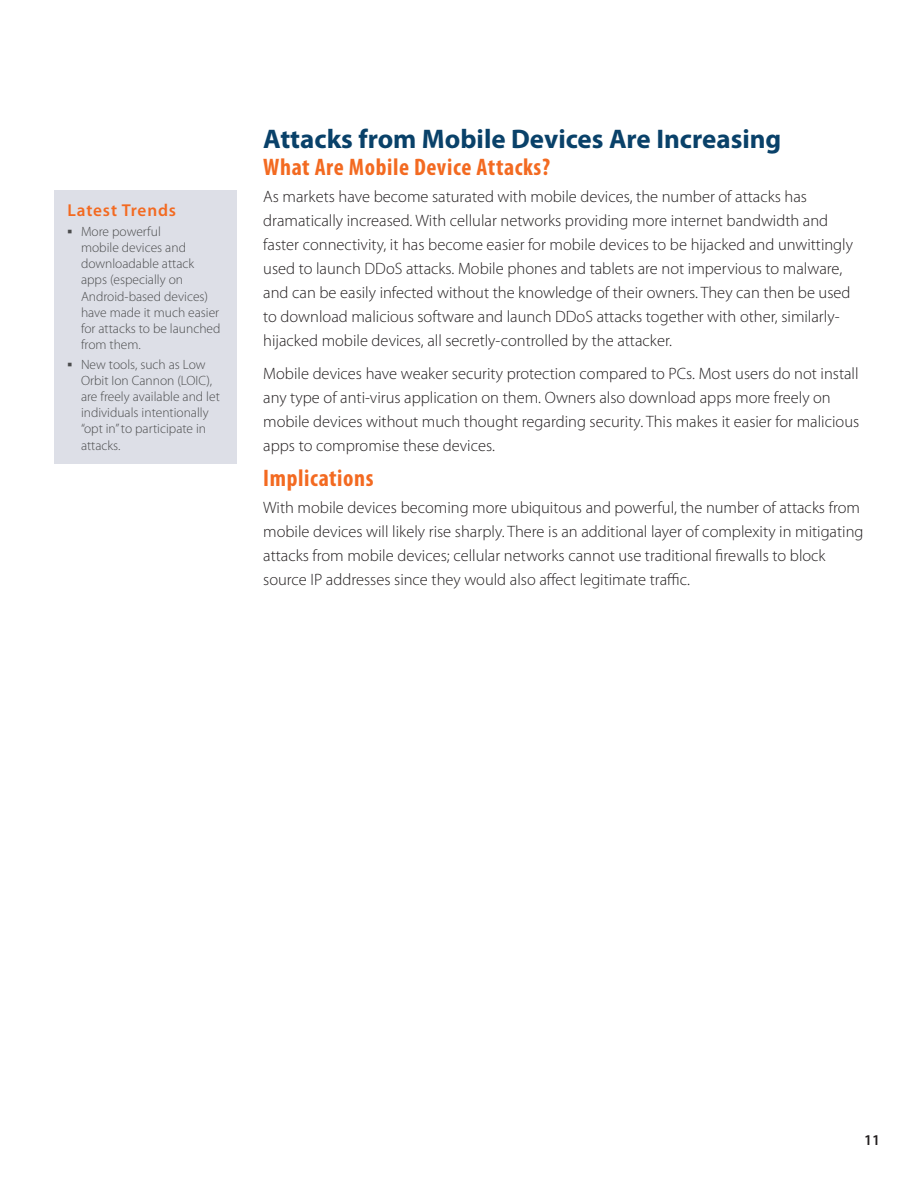
<style>
.page{position:relative;width:918px;height:1188px;background:#fff}
.page>*{position:absolute;margin:0;border:0;box-sizing:border-box;transform-origin:0 0}
.t1{font:700 27px "Myriad Pro";color:#094169}
.Subhead{font:700 condensed 24px "Myriad Pro";letter-spacing:.025em;color:#f36a21}
.Sidebar_header{font:600 17.25px "Myriad Pro";letter-spacing:.05em;color:#f36a21}
.Body_intro{font:300 16.5px/24px "Myriad Pro";color:#231f20}
.t2{font:600 15px "Myriad Pro";color:#231f20}
.t3{font:300 13.5px/16.2px "Myriad Pro";color:#4b4c4d}
.s1{font-family:"Arial";font-weight:700}
</style>
<div class="page">
<div style="left:54px;top:190px;width:182px;height:273px;background:#dddfe7"></div>
<p class="Sidebar_header" style="left:68px;top:200px;width:110px">Latest Trends</p>
<p class="t3" style="left:81px;top:223px;width:141px;text-indent:-14px"><span class="s1">▪</span> More powerful<br>mobile devices and downloadable attack apps (especially on<br>Android-based devices) have made it much easier for attacks to be launched from them.</p>
<p class="t3" style="left:81px;top:356px;width:140px;text-indent:-14px"><span class="s1">▪</span> New tools, such as Low<br>Orbit Ion Cannon (LOIC), are freely available and let individuals intentionally “opt in” to participate in attacks.</p>
<p class="t1" style="left:263px;top:121px;width:520px">Attacks from Mobile Devices Are Increasing</p>
<p class="Subhead" style="left:263px;top:152px;width:288px">What Are Mobile Device Attacks?</p>
<p class="Body_intro" style="left:263px;top:185px;width:591px">As markets have become saturated with mobile devices, the number of attacks has dramatically increased. With cellular networks providing more internet bandwidth and faster connectivity, it has become easier for mobile devices to be hijacked and unwittingly used to launch DDoS attacks. Mobile phones and tablets are not impervious to malware, and can be easily infected without the knowledge of their owners. They can then be used to download malicious software and launch DDoS attacks together with other, similarly&shy;hijacked mobile devices, all secretly-controlled by the attacker.</p>
<p class="Body_intro" style="left:263px;top:361px;width:598px">Mobile devices have weaker security protection compared to PCs. Most users do not install any type of anti-virus application on them. Owners also download apps more freely on mobile devices without much thought regarding security. This makes it easier for malicious apps to compromise these devices.</p>
<p class="Subhead" style="left:263px;top:463px;width:112px">Implications</p>
<p class="Body_intro" style="left:263px;top:496px;width:602px">With mobile devices becoming more ubiquitous and powerful, the number of attacks from mobile devices will likely rise sharply. There is an additional layer of complexity in mitigating attacks from mobile devices; cellular networks cannot use traditional firewalls to block source IP addresses since they would also affect legitimate traffic.</p>
<p class="t2" style="left:864px;top:1131px;width:18px">11</p>
</div>
